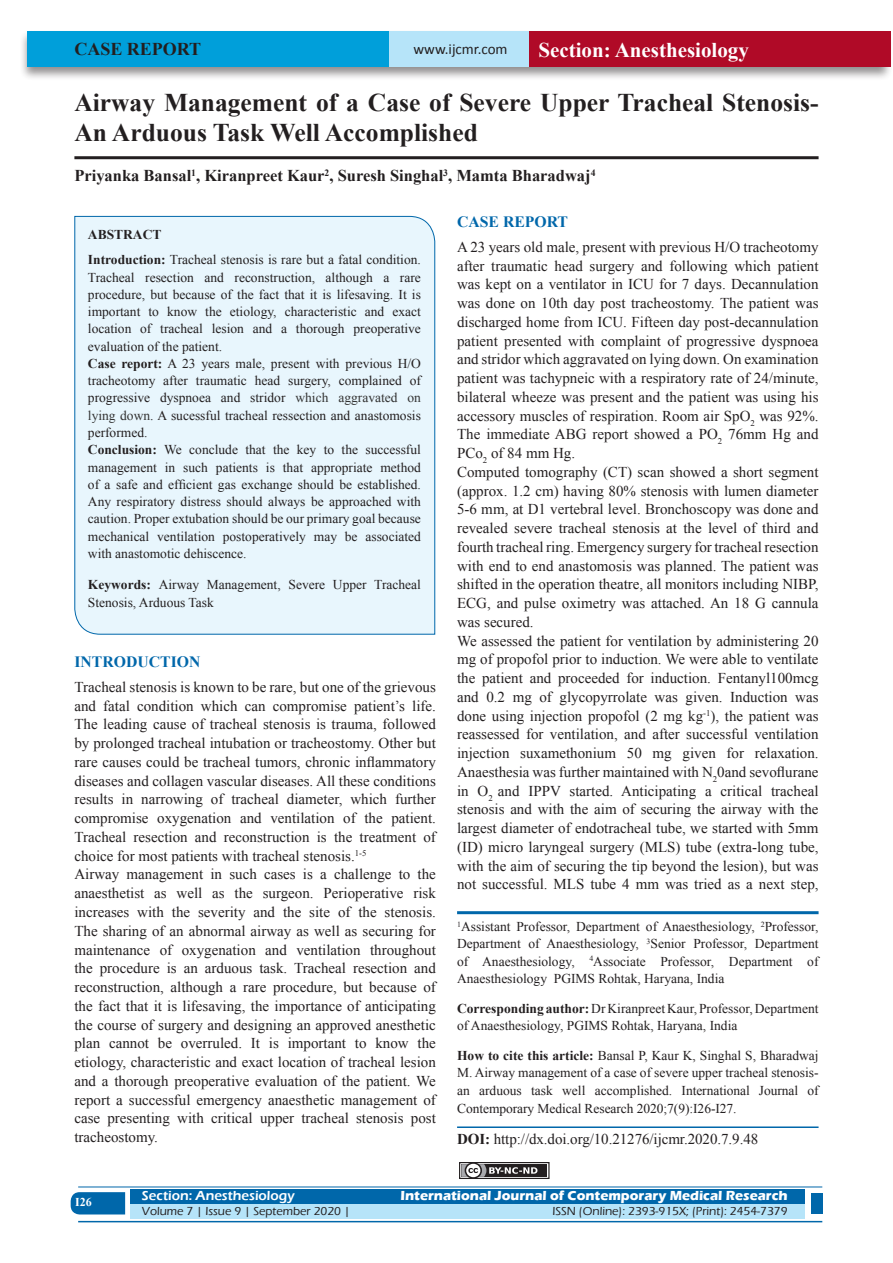
<style>
.page{position:relative;width:893px;height:1263px;background:#fff}
.page>*{position:absolute;margin:0;border:0;box-sizing:border-box;transform-origin:0 0}
.A_Title_New{font:700 25.5px/30px "Times New Roman";color:#231f20}
.t1{font:700 21px "Times New Roman";color:#fff}
.AT_new{font:700 18px "Times New Roman";color:#231f20}
.AU-New{font:700 16.5px "Times New Roman";color:#231f20}
.t2{font:700 15.75px "Times New Roman";color:#0067aa}
.TX_New{font:15px/18.8px "Times New Roman";color:#231f20;text-align:justify}
.t3{font:15px "Calibri";color:#231f20}
.HTC_new{font:13.5px/17.2px "Times New Roman";color:#231f20}
.Affi_New{font:13.5px/17.2px "Times New Roman";color:#231f20;text-align:justify}
.Corresponding{font:13.5px/17.2px "Times New Roman";color:#231f20}
.t4{font:700 13.5px "Eras ITC";color:#fff}
.t5{font:600 13.5px "Eras ITC";color:#fff}
.t6{font:500 12px "Eras ITC";color:#231f20}
.t7{font:700 12px "Times New Roman";color:#fff}
.s1{font-weight:700}
.s2{color:#333}
</style>
<div class="page">
<svg style="left:71px;top:1192px;width:54px;height:22px"></svg>
<div style="left:130px;top:1189px;width:674px;height:15px;background:#0067aa"></div>
<div style="left:130px;top:1204px;width:674px;height:15px;background:#b6e4f9"></div>
<hr style="left:78px;top:1186px;width:744px;height:1px;background:#0067aa">
<hr style="left:78px;top:1221px;width:744px;height:1px;background:#0067aa">
<div style="left:811px;top:1193px;width:11px;height:21px;background:#0067aa"></div>
<div style="left:19px;top:29px;width:874px;height:52px;background:#231f20;opacity:.5"></div>
<div style="left:28px;top:31px;width:857px;height:35px;background:#b6e4f9"></div>
<div style="left:28px;top:31px;width:361px;height:35px;background:#009fda"></div>
<div style="left:530px;top:31px;width:361px;height:35px;background:#b00a27"></div>
<div style="left:459px;top:1162px;width:91px;height:17px;border:1px solid #231f20"></div>
<div style="left:461px;top:1164px;width:86px;height:13px;background:#231f20"></div>
<svg style="left:461px;top:1162px;width:76px;height:17px"></svg>
<hr style="left:74px;top:156px;width:745px;height:3px;background:#231f20">
<div style="left:74px;top:216px;width:361px;height:419px;background:#e8f6fd"></div>
<hr style="left:457px;top:911px;width:362px;height:3px;background:#0067aa">
<hr style="left:457px;top:1126px;width:362px;height:2px;background:#0067aa">
<p class="AT_new" style="left:74px;top:36px;width:128px">CASE REPORT</p>
<p class="t3" style="left:413px;top:40px;width:96px">www.ijcmr.com</p>
<h2 class="t1" style="left:538px;top:35px;width:212px">Section: Anesthesiology</h2>
<p class="A_Title_New" style="left:74px;top:87px;width:746px">Airway Management of a Case of Severe Upper Tracheal Stenosis-<br>An Arduous Task Well Accomplished</p>
<p class="AU-New" style="left:74px;top:164px;width:523px">Priyanka Bansal<sup>1</sup>, Kiranpreet Kaur<sup>2</sup>, Suresh Singhal<sup>3</sup>, Mamta Bharadwaj<sup>4</sup></p>
<p class="HTC_new" style="left:88px;top:221px;width:335px;line-height:25.8px"><span class="s1">ABSTRACT<br>Introduction:</span> Tracheal stenosis is rare but a fatal condition.</p>
<p class="HTC_new" style="left:88px;top:268px;width:335px">Tracheal resection and reconstruction, although a rare procedure, but because of the fact that it is lifesaving. It is important to know the etiology, characteristic and exact location of tracheal lesion and a thorough preoperative evaluation of the patient.<br><span class="s1">Case report:</span> A 23 years male, present with previous H/O tracheotomy after traumatic head surgery, complained of progressive dyspnoea and stridor <span class="s2">which aggravated on lying down</span>. A sucessful tracheal ressection and anastomosis performed.<br><span class="s1">Conclusion:</span> We conclude that the key to the successful management in such patients is that appropriate method of a safe and efficient gas exchange should be established.<br>Any respiratory distress should always be approached with caution. Proper extubation should be our primary goal because mechanical ventilation postoperatively may be associated with anastomotic dehiscence.</p>
<p class="HTC_new" style="left:88px;top:575px;width:335px;line-height:18px"><span class="s1">Keywords:</span> Airway Management, Severe Upper Tracheal<br>Stenosis, Arduous Task</p>
<h1 class="t2" style="left:74px;top:651px;width:127px">INTRODUCTION</h1>
<p class="TX_New" style="left:74px;top:677px;width:363px">Tracheal stenosis is known to be rare, but one of the grievous and fatal condition which can compromise patient’s life.<br>The leading cause of tracheal stenosis is trauma, followed by prolonged tracheal intubation or tracheostomy. Other but rare causes could be tracheal tumors, chronic inflammatory diseases and collagen vascular diseases. All these conditions results in narrowing of tracheal diameter, which further compromise oxygenation and ventilation of the patient.<br>Tracheal resection and reconstruction is the treatment of choice for most patients with tracheal stenosis.<sup>1-5</sup></p>
<p class="TX_New" style="left:74px;top:865px;width:363px">Airway management in such cases is a challenge to the anaesthetist as well as the surgeon. Perioperative risk increases with the severity and the site of the stenosis.<br>The sharing of an abnormal airway as well as securing for maintenance of oxygenation and ventilation throughout the procedure is an arduous task. Tracheal resection and reconstruction, although a rare procedure, but because of the fact that it is lifesaving, the importance of anticipating the course of surgery and designing an approved anesthetic plan cannot be overruled. It is important to know the etiology, characteristic and exact location of tracheal lesion and a thorough preoperative evaluation of the patient. We report a successful emergency anaesthetic management of case presenting with critical upper tracheal stenosis post tracheostomy.</p>
<h1 class="t2" style="left:457px;top:211px;width:113px">CASE REPORT</h1>
<p class="TX_New" style="left:457px;top:237px;width:363px">A 23 years old male, present with previous H/O tracheotomy after traumatic head surgery and following which patient was kept on a ventilator in ICU for 7 days. Decannulation was done on 10th day post tracheostomy. The patient was discharged home from ICU. Fifteen day post-decannulation patient presented with complaint of progressive dyspnoea and stridor which aggravated on lying down. On examination patient was tachypneic with a respiratory rate of 24/minute, bilateral wheeze was present and the patient was using his accessory muscles of respiration. Room air SpO<sub>2</sub> was 92%.<br>The immediate ABG report showed a PO<sub>2</sub> 76mm Hg and PCo<sub>2</sub> of 84 mm Hg.</p>
<p class="TX_New" style="left:457px;top:462px;width:363px">Computed tomography (CT) scan showed a short segment (approx. 1.2 cm) having 80% stenosis with lumen diameter 5-6 mm, at D1 vertebral level. Bronchoscopy was done and revealed severe tracheal stenosis at the level of third and fourth tracheal ring. Emergency surgery for tracheal resection with end to end anastomosis was planned. The patient was shifted in the operation theatre, all monitors including NIBP, ECG, and pulse oximetry was attached. An 18 G cannula was secured.</p>
<p class="TX_New" style="left:457px;top:631px;width:363px">We assessed the patient for ventilation by administering 20 mg of propofol prior to induction. We were able to ventilate the patient and proceeded for induction. Fentanyl100mcg and 0.2 mg of glycopyrrolate was given. Induction was done using injection propofol (2 mg kg<sup>-1</sup>), the patient was reassessed for ventilation, and after successful ventilation injection suxamethonium 50 mg given for relaxation.<br>Anaesthesia was further maintained with N<sub>2</sub>0and sevoflurane in O<sub>2</sub> and IPPV started. Anticipating a critical tracheal stenosis and with the aim of securing the airway with the largest diameter of endotracheal tube, we started with 5mm (ID) micro laryngeal surgery (MLS) tube (extra-long tube, with the aim of securing the tip beyond the lesion), but was not successful. MLS tube 4 mm was tried as a next step,</p>
<p class="Affi_New" style="left:457px;top:918px;width:363px"><sup>1</sup>Assistant Professor, Department of Anaesthesiology, <sup>2</sup>Professor, Department of Anaesthesiology, <sup>3</sup>Senior Professor, Department of Anaesthesiology, <sup>4</sup>Associate Professor, Department of Anaesthesiology PGIMS Rohtak, Haryana, India</p>
<p class="Corresponding" style="left:457px;top:999px;width:363px"><span class="s1">Corresponding author:</span> Dr Kiranpreet Kaur, Professor, Department of Anaesthesiology, PGIMS Rohtak, Haryana, India</p>
<p class="HTC_new" style="left:457px;top:1047px;width:363px;text-align:justify"><span class="s1">How to cite this article:</span> Bansal P, Kaur K, Singhal S, Bharadwaj M. Airway management of a case of severe upper tracheal stenosis&shy;an arduous task well accomplished. International Journal of Contemporary Medical Research 2020;7(9):I26-I27.</p>
<p class="TX_New" style="left:457px;top:1129px;width:303px"><span class="s1">DOI:</span> http://dx.doi.org/10.21276/ijcmr.2020.7.9.48</p>
<h4 class="t7" style="left:75px;top:1194px;width:18px">I26</h4>
<p class="t5" style="left:142px;top:1188px;width:154px">Section: Anesthesiology</p>
<p class="t4" style="left:400px;top:1188px;width:389px">International Journal of Contemporary Medical Research</p>
<p class="t6" style="left:142px;top:1204px;width:210px">Volume 7 | Issue 9 | September 2020 |</p>
<p class="t6" style="left:552px;top:1204px;width:237px">ISSN (Online): 2393-915X; (Print): 2454-7379</p>
</div>
